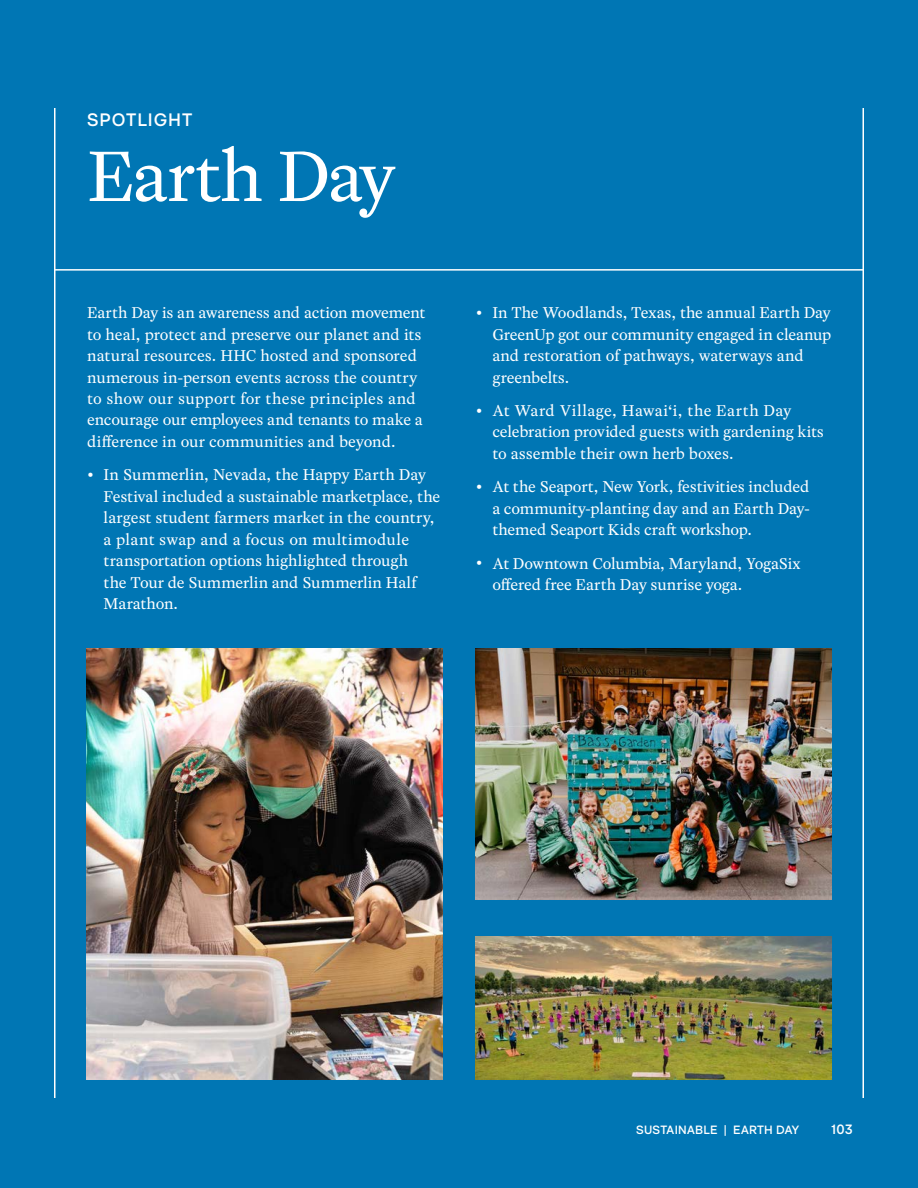
<style>
.page{position:relative;width:918px;height:1188px;background:#0076b4}
.page>*{position:absolute;margin:0;border:0;box-sizing:border-box;transform-origin:0 0}
.Page_Titles{font:75px "Rosart";letter-spacing:-.03em;color:#fff}
.Eyebrow{font:600 18px "RM Neue";letter-spacing:.05em;color:#fff}
.Body_Copy{font:16.5px/21.5px "Rosart";letter-spacing:-.005em;color:#fff}
.t1{font:600 13.5px "RM Neue";color:#fff}
.t2{font:600 12px "RM Neue";color:#fff}
.s1{font-family:"RM Neue";font-weight:600;font-size:19.5px}
</style>
<div class="page">
<hr style="left:862px;top:108px;width:2px;height:990px;background:#fff">
<hr style="left:54px;top:108px;width:2px;height:990px;background:#fff">
<hr style="left:54px;top:269px;width:809px;height:2px;background:#fff">
<img style="left:86px;top:648px;width:357px;height:432px">
<img style="left:476px;top:648px;width:356px;height:252px">
<img style="left:476px;top:936px;width:356px;height:144px">
<p class="Eyebrow" style="left:87px;top:109px;width:107px">SPOTLIGHT</p>
<p class="Page_Titles" style="left:87px;top:122px;width:310px">Earth Day</p>
<p class="Body_Copy" style="left:87px;top:302px;width:340px">Earth Day is an awareness and action movement to heal, protect and preserve our planet and its natural resources. HHC hosted and sponsored numerous in-person events across the country to show our support for these principles and encourage our employees and tenants to make a difference in our communities and beyond.</p>
<p class="Body_Copy" style="left:104px;top:464px;width:338px;text-indent:-16px"><span class="s1">•</span> In Summerlin, Nevada, the Happy Earth Day Festival included a sustainable marketplace, the largest student farmers market in the country, a plant swap and a focus on multimodule transportation options highlighted through<br>the Tour de Summerlin and Summerlin Half Marathon.</p>
<p class="Body_Copy" style="left:492px;top:302px;width:341px;text-indent:-16px"><span class="s1">•</span> In The Woodlands, Texas, the annual Earth Day GreenUp got our community engaged in cleanup and restoration of pathways, waterways and greenbelts.</p>
<p class="Body_Copy" style="left:492px;top:400px;width:333px;text-indent:-16px"><span class="s1">•</span> At Ward Village, Hawai‘i, the Earth Day celebration provided guests with gardening kits to assemble their own herb boxes.</p>
<p class="Body_Copy" style="left:492px;top:476px;width:319px;text-align:justify;text-indent:-16px"><span class="s1">•</span> At the Seaport, New York, festivities included a community-planting day and an Earth Day&shy;themed Seaport Kids craft workshop.</p>
<p class="Body_Copy" style="left:492px;top:552px;width:310px;text-indent:-16px"><span class="s1">•</span> At Downtown Columbia, Maryland, YogaSix offered free Earth Day sunrise yoga.</p>
<p class="t2" style="left:636px;top:1123px;width:17px">SUSTAINABLE</p>
<p class="t2" style="left:724px;top:1123px;width:23px">| EARTH</p>
<p class="t2" style="left:776px;top:1123px;width:14px">DAY</p>
<p class="t1" style="left:832px;top:1121px;width:23px">103</p>
</div>
